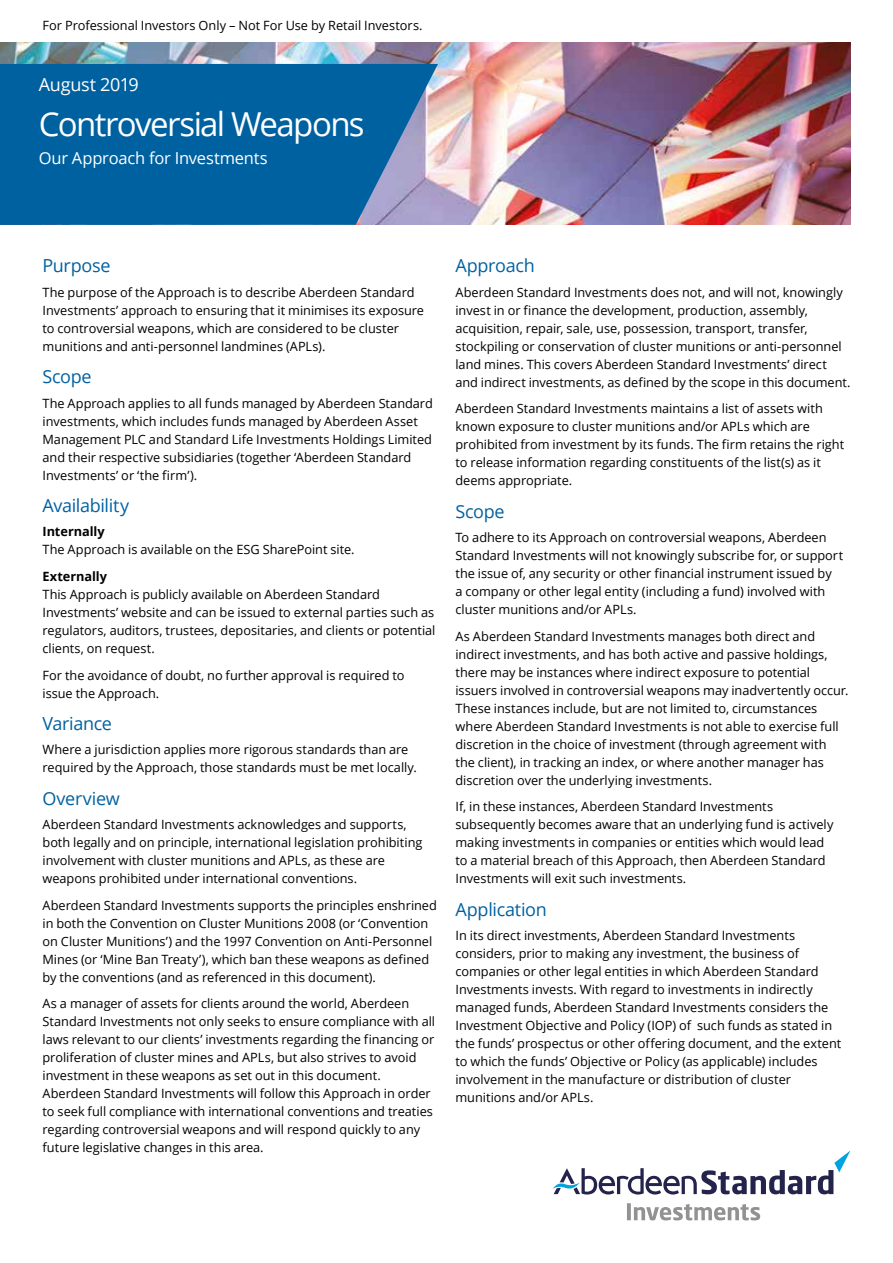
<style>
.page{position:relative;width:893px;height:1263px;background:#fff}
.page>*{position:absolute;margin:0;border:0;box-sizing:border-box;transform-origin:0 0}
.t1{font:33px "Open Sans";letter-spacing:-.05em;color:#fff}
.t2{font:18px "Open Sans";letter-spacing:-.02em;color:#0061a1}
.t3{font:18px "Open Sans";letter-spacing:-.02em;color:#fff}
.t4{font:16.5px "Open Sans";letter-spacing:-.015em;color:#fff}
.t5{font:12.75px/18px "Open Sans";color:#000}
.t6{font:700 12.75px "Open Sans";letter-spacing:-.005em;color:#000}
</style>
<div class="page">
<img style="left:0;top:43px;width:850px;height:182px">
<svg style="left:0;top:64px;width:438px;height:161px;background:#1168a5"></svg>
<svg style="left:553px;top:1151px;width:297px;height:43px"></svg>
<svg style="left:627px;top:1203px;width:133px;height:17px"></svg>
<p class="t5" style="left:43px;top:17px;width:381px">For Professional Investors Only – Not For Use by Retail Investors.</p>
<h2 class="t3" style="left:39px;top:73px;width:101px">August 2019</h2>
<h1 class="t1" style="left:39px;top:101px;width:327px">Controversial Weapons</h1>
<p class="t4" style="left:39px;top:147px;width:230px">Our Approach for Investments</p>
<h2 class="t2" style="left:43px;top:253px;width:70px">Purpose</h2>
<p class="t5" style="left:43px;top:283px;width:383px">The purpose of the Approach is to describe Aberdeen Standard Investments’ approach to ensuring that it minimises its exposure to controversial weapons, which are considered to be cluster munitions and anti-personnel landmines (APLs).</p>
<h2 class="t2" style="left:43px;top:364px;width:51px">Scope</h2>
<p class="t5" style="left:43px;top:394px;width:392px">The Approach applies to all funds managed by Aberdeen Standard investments, which includes funds managed by Aberdeen Asset Management PLC and Standard Life Investments Holdings Limited and their respective subsidiaries (together ‘Aberdeen Standard Investments’ or ‘the firm’).</p>
<h2 class="t2" style="left:43px;top:493px;width:88px">Availability</h2>
<p class="t6" style="left:43px;top:523px;width:64px">Internally</p>
<p class="t5" style="left:43px;top:540px;width:314px">The Approach is available on the ESG SharePoint site.</p>
<p class="t6" style="left:43px;top:567px;width:66px">Externally</p>
<p class="t5" style="left:43px;top:585px;width:394px">This Approach is publicly available on Aberdeen Standard Investments’ website and can be issued to external parties such as regulators, auditors, trustees, depositaries, and clients or potential clients, on request.</p>
<p class="t5" style="left:43px;top:665px;width:364px">For the avoidance of doubt, no further approval is required to issue the Approach.</p>
<h2 class="t2" style="left:43px;top:711px;width:71px">Variance</h2>
<p class="t5" style="left:43px;top:740px;width:376px">Where a jurisdiction applies more rigorous standards than are required by the Approach, those standards must be met locally.</p>
<h2 class="t2" style="left:43px;top:786px;width:79px">Overview</h2>
<p class="t5" style="left:43px;top:815px;width:381px">Aberdeen Standard Investments acknowledges and supports, both legally and on principle, international legislation prohibiting involvement with cluster munitions and APLs, as these are weapons prohibited under international conventions.</p>
<p class="t5" style="left:43px;top:896px;width:396px">Aberdeen Standard Investments supports the principles enshrined in both the Convention on Cluster Munitions 2008 (or ‘Convention on Cluster Munitions’) and the 1997 Convention on Anti-Personnel Mines (or ‘Mine Ban Treaty’), which ban these weapons as defined by the conventions (and as referenced in this document).</p>
<p class="t5" style="left:43px;top:994px;width:394px">As a manager of assets for clients around the world, Aberdeen Standard Investments not only seeks to ensure compliance with all laws relevant to our clients’ investments regarding the financing or proliferation of cluster mines and APLs, but also strives to avoid investment in these weapons as set out in this document.<br>Aberdeen Standard Investments will follow this Approach in order to seek full compliance with international conventions and treaties regarding controversial weapons and will respond quickly to any future legislative changes in this area.</p>
<h2 class="t2" style="left:455px;top:253px;width:81px">Approach</h2>
<p class="t5" style="left:455px;top:283px;width:396px">Aberdeen Standard Investments does not, and will not, knowingly invest in or finance the development, production, assembly, acquisition, repair, sale, use, possession, transport, transfer, stockpiling or conservation of cluster munitions or anti-personnel land mines. This covers Aberdeen Standard Investments’ direct and indirect investments, as defined by the scope in this document.</p>
<p class="t5" style="left:455px;top:399px;width:390px">Aberdeen Standard Investments maintains a list of assets with known exposure to cluster munitions and/or APLs which are prohibited from investment by its funds. The firm retains the right to release information regarding constituents of the list(s) as it deems appropriate.</p>
<h2 class="t2" style="left:455px;top:499px;width:51px">Scope</h2>
<p class="t5" style="left:455px;top:528px;width:389px">To adhere to its Approach on controversial weapons, Aberdeen Standard Investments will not knowingly subscribe for, or support the issue of, any security or other financial instrument issued by<br>a company or other legal entity (including a fund) involved with cluster munitions and/or APLs.</p>
<p class="t5" style="left:455px;top:627px;width:395px">As Aberdeen Standard Investments manages both direct and indirect investments, and has both active and passive holdings, there may be instances where indirect exposure to potential issuers involved in controversial weapons may inadvertently occur.<br>These instances include, but are not limited to, circumstances where Aberdeen Standard Investments is not able to exercise full discretion in the choice of investment (through agreement with the client), in tracking an index, or where another manager has discretion over the underlying investments.</p>
<p class="t5" style="left:455px;top:797px;width:379px">If, in these instances, Aberdeen Standard Investments subsequently becomes aware that an underlying fund is actively making investments in companies or entities which would lead to a material breach of this Approach, then Aberdeen Standard Investments will exit such investments.</p>
<h2 class="t2" style="left:455px;top:897px;width:93px">Application</h2>
<p class="t5" style="left:455px;top:926px;width:387px">In its direct investments, Aberdeen Standard Investments considers, prior to making any investment, the business of companies or other legal entities in which Aberdeen Standard Investments invests. With regard to investments in indirectly managed funds, Aberdeen Standard Investments considers the Investment Objective and Policy (IOP) of such funds as stated in the funds’ prospectus or other offering document, and the extent to which the funds’ Objective or Policy (as applicable) includes involvement in the manufacture or distribution of cluster munitions and/or APLs.</p>
</div>
